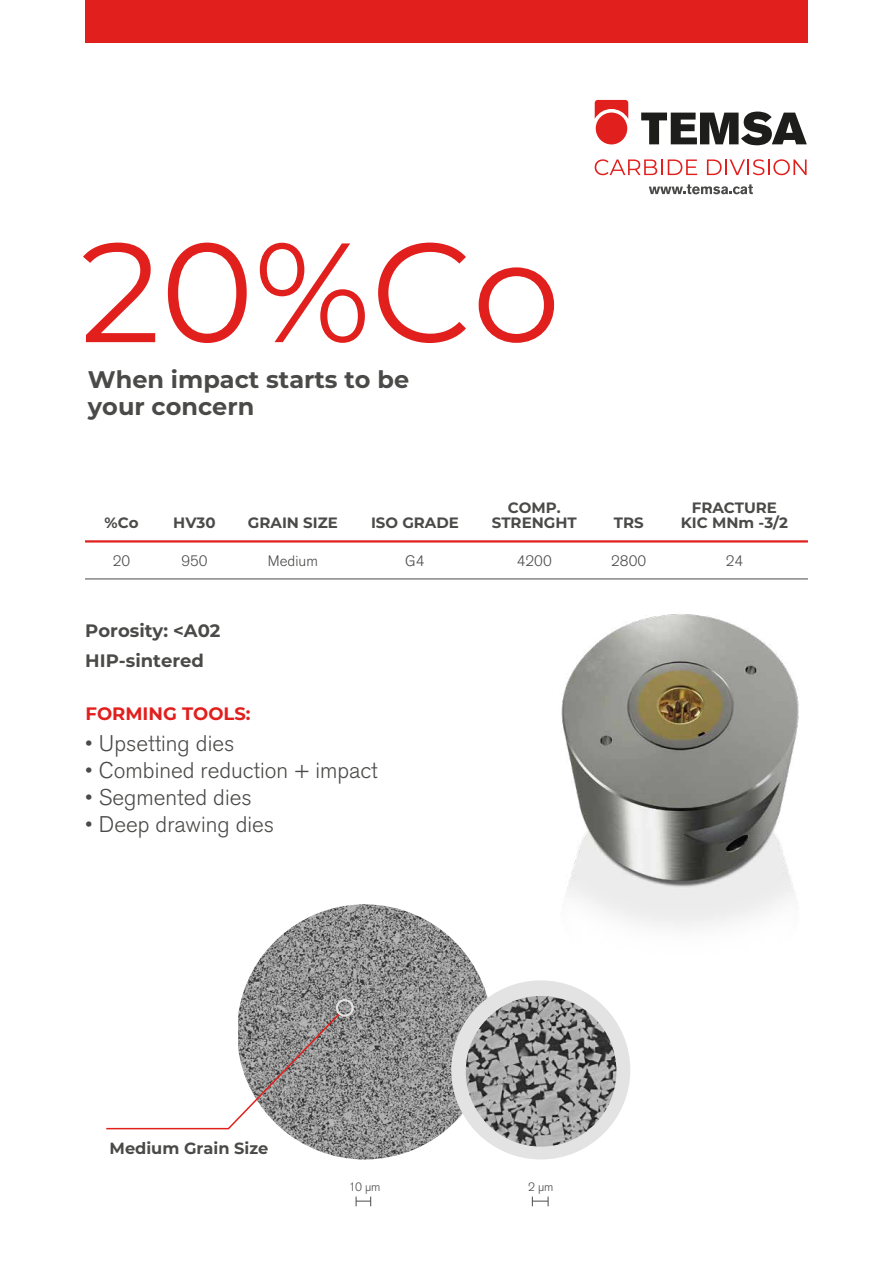
<style>
.page{position:relative;width:893px;height:1263px;background:#fff}
.page>*{position:absolute;margin:0;border:0;box-sizing:border-box;transform-origin:0 0}
.t1{font:141px "Montserrat";color:#e11f1d}
.t2{font:700 24px/27px "Montserrat";color:#4a4a49}
.t3{font:300 22.5px "Akzidenz Grotesk BE";color:#4a4a49}
.t4{font:700 18px/29.8px "Montserrat";color:#4a4a49}
.t5{font:700 18px "Montserrat";color:#e11f1d}
.t6{font:700 16.2px "Montserrat";color:#4a4a49}
.t7{font:700 15px/15px "Montserrat";color:#4a4a49;text-align:center}
.t8{font:300 15px "Akzidenz Grotesk BE";color:#4a4a49}
.t9{font:300 12px "Akzidenz Grotesk BE";color:#4a4a49}
</style>
<div class="page">
<img style="left:561px;top:614px;width:238px;height:314px">
<img style="left:241px;top:904px;width:240px;height:255px">
<svg style="left:356px;top:1196px;width:15px;height:10px"></svg>
<svg style="left:532px;top:1196px;width:17px;height:10px"></svg>
<svg style="left:451px;top:980px;width:179px;height:179px"></svg>
<img style="left:466px;top:996px;width:150px;height:150px;border-radius:75px">
<div style="left:85px;top:0;width:723px;height:43px;background:#e11f1d"></div>
<svg style="left:106px;top:998px;width:249px;height:132px"></svg>
<hr style="left:85px;top:540px;width:723px;height:2px;background:#e11f1d">
<hr style="left:85px;top:579px;width:723px;height:1px;background:#4a4a49">
<svg style="left:595px;top:100px;width:33px;height:44px"></svg>
<svg style="left:641px;top:112px;width:166px;height:33px"></svg>
<svg style="left:649px;top:184px;width:104px;height:10px"></svg>
<svg style="left:595px;top:159px;width:102px;height:16px"></svg>
<svg style="left:707px;top:159px;width:99px;height:16px"></svg>
<h1 class="t1" style="left:80px;top:195px;width:482px">20%Co</h1>
<p class="t2" style="left:88px;top:365px;width:323px">When impact starts to be your concern</p>
<p class="t7" style="left:105px;top:515px;width:35px">%Co</p>
<p class="t8" style="left:113px;top:552px;width:19px">20</p>
<p class="t7" style="left:173px;top:515px;width:44px">HV30</p>
<p class="t8" style="left:181px;top:552px;width:28px">950</p>
<p class="t4" style="left:85px;top:615px;width:137px">Porosity: &lt;A02<br>HIP-sintered</p>
<p class="t7" style="left:248px;top:515px;width:91px">GRAIN SIZE</p>
<p class="t8" style="left:268px;top:552px;width:52px">Medium</p>
<p class="t7" style="left:371px;top:515px;width:89px">ISO GRADE</p>
<p class="t8" style="left:405px;top:552px;width:21px">G4</p>
<p class="t5" style="left:86px;top:701px;width:167px">FORMING TOOLS:</p>
<p class="t3" style="left:85px;top:731px;width:151px">• Upsetting dies</p>
<p class="t3" style="left:85px;top:758px;width:294px">• Combined reduction + impact</p>
<p class="t3" style="left:85px;top:785px;width:168px">• Segmented dies</p>
<p class="t3" style="left:85px;top:812px;width:190px">• Deep drawing dies</p>
<p class="t7" style="left:492px;top:499px;width:87px">COMP.<br>STRENGHT</p>
<p class="t8" style="left:517px;top:552px;width:36px">4200</p>
<p class="t7" style="left:614px;top:515px;width:31px">TRS</p>
<p class="t8" style="left:611px;top:552px;width:36px">2800</p>
<p class="t7" style="left:681px;top:499px;width:109px">FRACTURE<br>KIC MNm -3/2</p>
<p class="t8" style="left:726px;top:552px;width:19px">24</p>
<p class="t6" style="left:110px;top:1136px;width:160px">Medium Grain Size</p>
<p class="t9" style="left:349px;top:1180px;width:33px">10 µm</p>
<p class="t9" style="left:528px;top:1180px;width:27px">2 µm</p>
</div>
